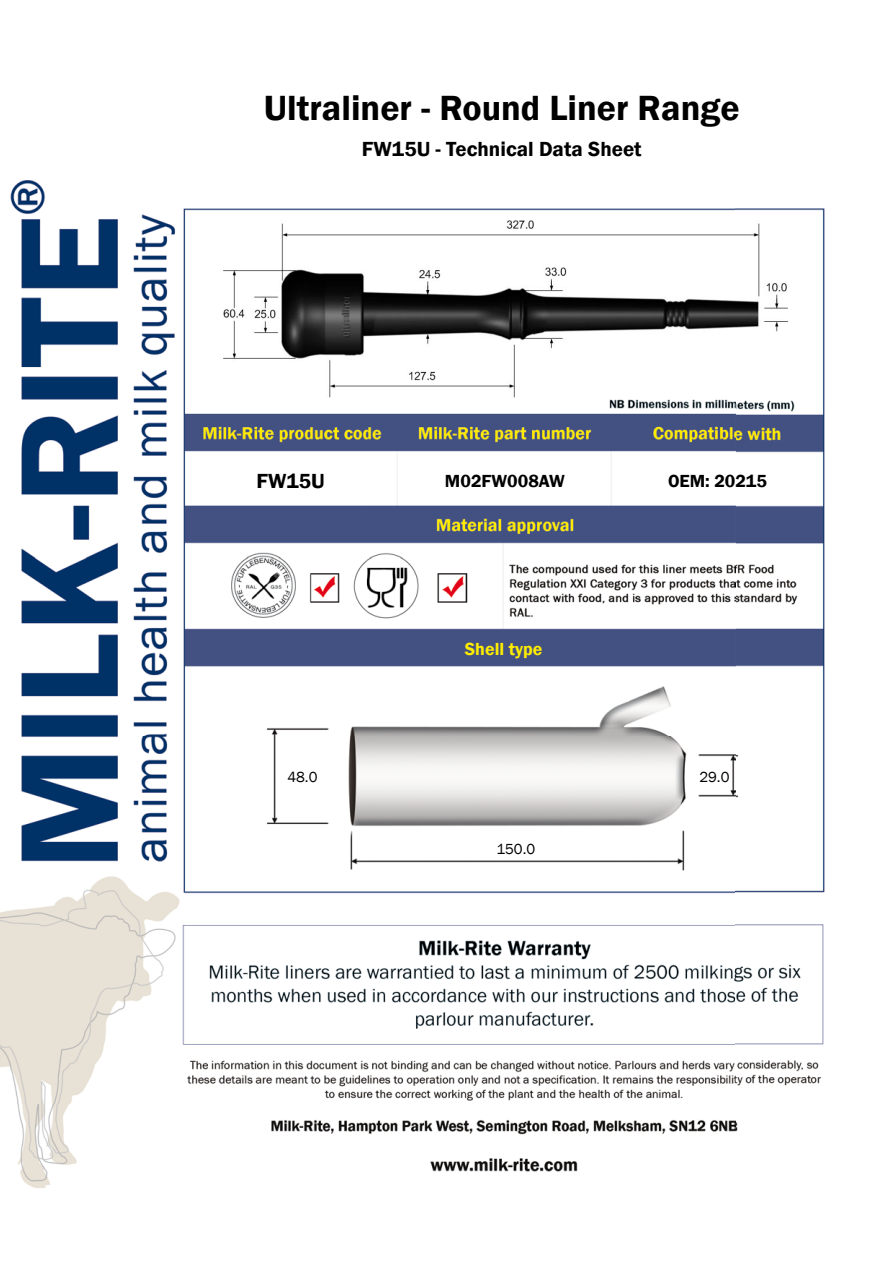
<style>
.page{position:relative;width:893px;height:1263px;background:#fff}
.page>*{position:absolute;margin:0;border:0;box-sizing:border-box;transform-origin:0 0}
.t1{font:600 36px "Franklin Gothic";color:#000}
.t2{font:600 21px "Franklin Gothic";color:#000}
.t3{font:600 18px "Franklin Gothic";color:#000}
.t4{font:600 18px "Franklin Gothic";color:#ffed00}
.t5{font:15px "Franklin Gothic";color:#000}
</style>
<div class="page">
<img style="left:0;top:180px;width:825px;height:1008px">
<img style="left:223px;top:220px;width:564px;height:179px">
<h1 class="t1" style="left:264px;top:86px;width:477px">Ultraliner - Round Liner Range</h1>
<p class="t2" style="left:362px;top:136px;width:281px">FW15U - Technical Data Sheet</p>
<p class="t2" style="left:257px;top:468px;width:70px">FW15U</p>
<p class="t3" style="left:445px;top:469px;width:122px">M02FW008AW</p>
<p class="t3" style="left:668px;top:469px;width:101px">OEM: 20215</p>
<p class="t4" style="left:465px;top:638px;width:79px">Shell type</p>
<p class="t5" style="left:287px;top:767px;width:32px">48.0</p>
<p class="t5" style="left:699px;top:767px;width:32px">29.0</p>
<p class="t5" style="left:496px;top:839px;width:40px">150.0</p>
</div>
